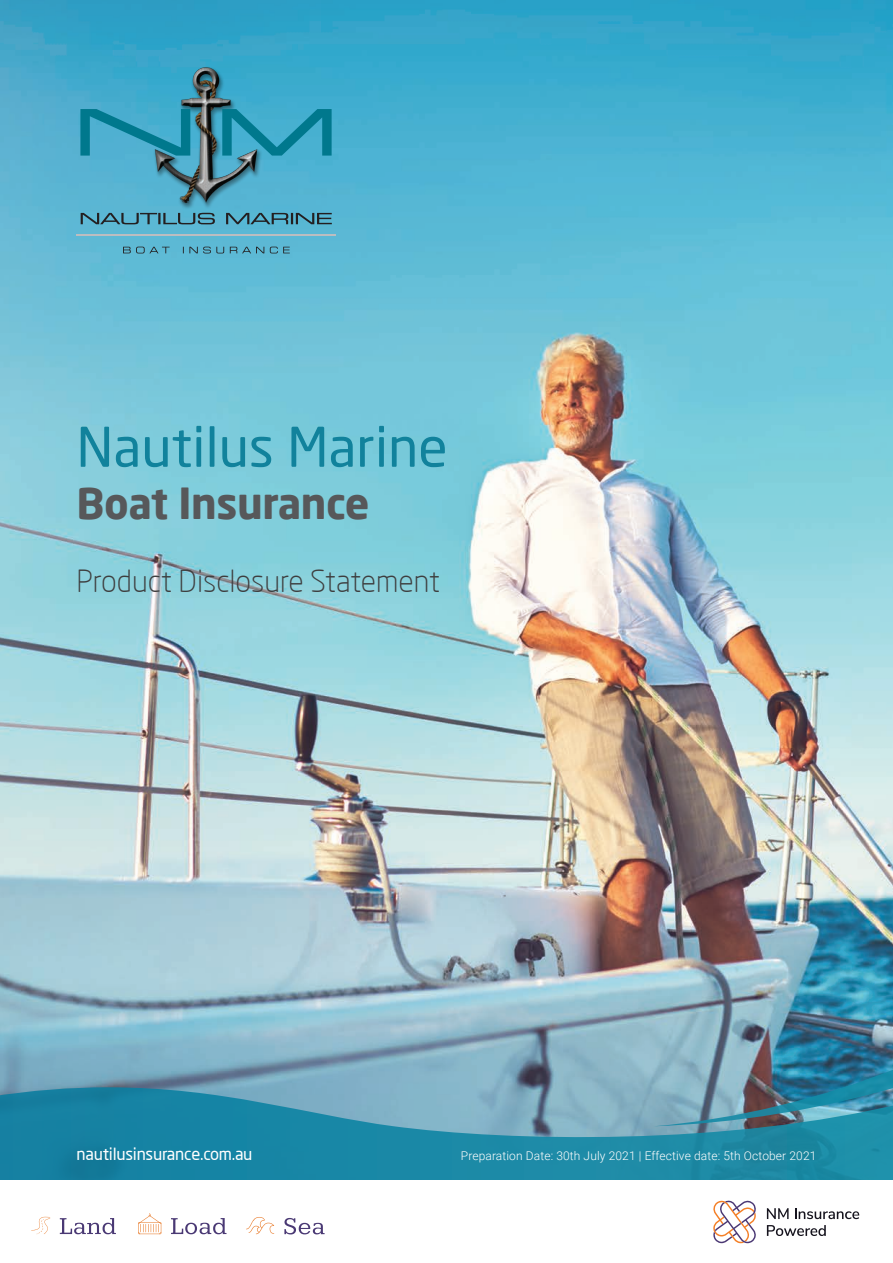
<style>
.page{position:relative;width:893px;height:1263px;background:#fff}
.page>*{position:absolute;margin:0;border:0;box-sizing:border-box;transform-origin:0 0}
.t1{font:54px "Neo Sans Pro";color:#11829c}
.t2{font:700 42px "Neo Sans Pro";letter-spacing:-.01em;color:#57585a}
.t3{font:300 30px "Neo Sans Pro";color:#3e3e3f}
.t4{font:16.5px "Neo Sans Pro";letter-spacing:-.015em;color:#fff}
.t5{font:300 12px "Roboto";letter-spacing:.01em;color:#fff}
</style>
<div class="page">
<img style="left:0;top:0;width:893px;height:1064px">
<svg style="left:0;top:1064px;width:893px;height:116px;background:#4192ac"></svg>
<svg style="left:123px;top:247px;width:167px;height:6px"></svg>
<hr style="left:77px;top:234px;width:259px;height:1px;background:#bcbdc0">
<svg style="left:81px;top:213px;width:251px;height:11px;background:#47869a"></svg>
<img style="left:149px;top:66px;width:114px;height:144px">
<svg style="left:80px;top:109px;width:252px;height:47px;background:#3297b1"></svg>
<svg style="left:713px;top:1201px;width:43px;height:42px"></svg>
<svg style="left:767px;top:1208px;width:22px;height:11px"></svg>
<svg style="left:795px;top:1208px;width:64px;height:11px"></svg>
<svg style="left:767px;top:1225px;width:59px;height:11px"></svg>
<svg style="left:60px;top:1218px;width:56px;height:16px"></svg>
<svg style="left:31px;top:1217px;width:19px;height:17px"></svg>
<svg style="left:171px;top:1218px;width:55px;height:16px"></svg>
<svg style="left:138px;top:1213px;width:23px;height:21px"></svg>
<svg style="left:284px;top:1218px;width:41px;height:16px"></svg>
<svg style="left:246px;top:1217px;width:28px;height:17px"></svg>
<h1 class="t1" style="left:77px;top:414px;width:373px">Nautilus Marine</h1>
<h2 class="t2" style="left:77px;top:477px;width:294px">Boat Insurance</h2>
<h3 class="t3" style="left:77px;top:563px;width:365px">Product Disclosure Statement</h3>
<h3 class="t4" style="left:77px;top:1143px;width:177px">nautilusinsurance.com.au</h3>
<p class="t5" style="left:461px;top:1147px;width:357px">Preparation Date: 30th July 2021 | Effective date: 5th October 2021</p>
</div>
